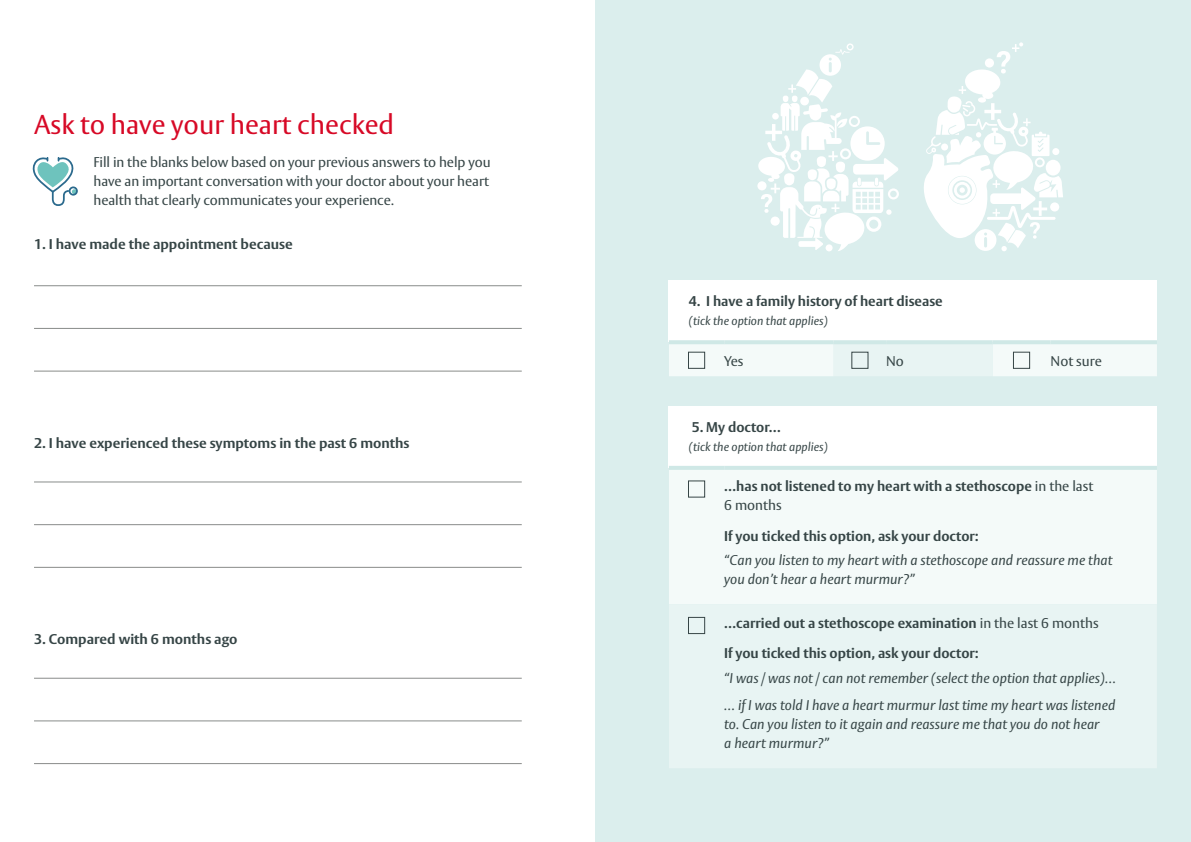
<style>
.page{position:relative;width:1191px;height:842px;background:#fff}
.page>*{position:absolute;margin:0;border:0;box-sizing:border-box;transform-origin:0 0}
.t1{font:27px "Vesta Std";color:#d70926}
.t2{font:700 14px/19px "Vesta Std";color:#364546}
.t3{font:italic 14px/19px "Vesta Std";color:#364546}
.t4{font:14px/19px "Vesta Std";letter-spacing:-.005em;color:#364546;text-align:justify}
.t5{font:italic 12px "Vesta Std";color:#364546}
.s1{font-weight:400}
</style>
<div class="page">
<div style="left:595px;top:0;width:596px;height:842px;background:#dbeeed"></div>
<svg style="left:924px;top:42px;width:139px;height:209px"></svg>
<div style="left:757px;top:181px;width:9px;height:9px;background:#e7f3f3;border-radius:50%"></div>
<svg style="left:758px;top:43px;width:141px;height:208px"></svg>
<hr style="left:34px;top:285px;width:488px;height:1px;background:#898c8a">
<hr style="left:34px;top:328px;width:488px;height:1px;background:#898c8a">
<hr style="left:34px;top:371px;width:488px;height:1px;background:#898c8a">
<hr style="left:34px;top:482px;width:488px;height:1px;background:#898c8a">
<hr style="left:34px;top:524px;width:488px;height:1px;background:#898c8a">
<hr style="left:34px;top:567px;width:488px;height:1px;background:#898c8a">
<hr style="left:34px;top:678px;width:488px;height:1px;background:#898c8a">
<hr style="left:34px;top:721px;width:488px;height:1px;background:#898c8a">
<hr style="left:34px;top:763px;width:488px;height:1px;background:#898c8a">
<div style="left:669px;top:281px;width:488px;height:61px;background:#fff"></div>
<svg style="left:669px;top:344px;width:488px;height:32px"></svg>
<hr style="left:669px;top:340px;width:55px;height:4px;background:#cfe8e6">
<hr style="left:724px;top:340px;width:109px;height:4px;background:#cfe8e6">
<hr style="left:833px;top:340px;width:53px;height:4px;background:#cfe8e6">
<hr style="left:886px;top:340px;width:106px;height:4px;background:#cfe8e6">
<hr style="left:992px;top:340px;width:58px;height:4px;background:#cfe8e6">
<hr style="left:1050px;top:340px;width:107px;height:4px;background:#cfe8e6">
<div style="left:688px;top:352px;width:17px;height:17px;border:1px solid #364546"></div>
<div style="left:851px;top:352px;width:17px;height:17px;border:1px solid #364546"></div>
<div style="left:1013px;top:352px;width:17px;height:17px;border:1px solid #364546"></div>
<div style="left:669px;top:406px;width:488px;height:62px;background:#fff"></div>
<div style="left:669px;top:470px;width:488px;height:134px;background:#f4faf9"></div>
<div style="left:669px;top:604px;width:488px;height:164px;background:#e8f4f3"></div>
<hr style="left:669px;top:466px;width:55px;height:4px;background:#cfe8e6">
<hr style="left:724px;top:466px;width:433px;height:4px;background:#cfe8e6">
<div style="left:688px;top:481px;width:17px;height:16px;border:1px solid #364546"></div>
<div style="left:688px;top:617px;width:17px;height:17px;border:1px solid #364546"></div>
<div style="left:69px;top:186px;width:9px;height:10px;border:2px solid #2b6a8d;border-radius:50%"></div>
<svg style="left:32px;top:157px;width:45px;height:49px"></svg>
<h1 class="t1" style="left:34px;top:109px;width:362px">Ask to have your heart checked</h1>
<p class="t4" style="left:94px;top:153px;width:398px">Fill in the blanks below based on your previous answers to help you have an important conversation with your doctor about your heart health that clearly communicates your experience.</p>
<p class="t2" style="left:34px;top:234px;width:260px">1. I have made the appointment because</p>
<p class="t2" style="left:34px;top:434px;width:377px">2. I have experienced these symptoms in the past 6 months</p>
<p class="t2" style="left:34px;top:630px;width:205px">3. Compared with 6 months ago</p>
<p class="t2" style="left:689px;top:292px;width:255px">4. I have a family history of heart disease</p>
<p class="t5" style="left:689px;top:314px;width:141px">(tick the option that applies)</p>
<p class="t4" style="left:724px;top:351px;width:21px">Yes</p>
<p class="t4" style="left:886px;top:351px;width:19px">No</p>
<p class="t4" style="left:1050px;top:351px;width:53px">Not sure</p>
<p class="t2" style="left:691px;top:417px;width:91px">5. My doctor…</p>
<p class="t5" style="left:689px;top:440px;width:141px">(tick the option that applies)</p>
<p class="t2" style="left:724px;top:477px;width:371px">…has not listened to my heart with a stethoscope <span class="s1">in the last<br>6 months</span></p>
<p class="t2" style="left:724px;top:526px;width:256px">If you ticked this option, ask your doctor:</p>
<p class="t3" style="left:724px;top:551px;width:390px">“Can you listen to my heart with a stethoscope and reassure me that you don’t hear a heart murmur?”</p>
<p class="t2" style="left:724px;top:608px;width:376px;line-height:30.3px">…carried out a stethoscope examination <span class="s1">in the last 6 months<br></span>If you ticked this option, ask your doctor:</p>
<p class="t3" style="left:724px;top:664px;width:393px;line-height:27.5px">“I was / was not / can not remember (select the option that applies)… … if I was told I have a heart murmur last time my heart was listened</p>
<p class="t3" style="left:724px;top:715px;width:377px">to. Can you listen to it again and reassure me that you do not hear a heart murmur?”</p>
</div>
